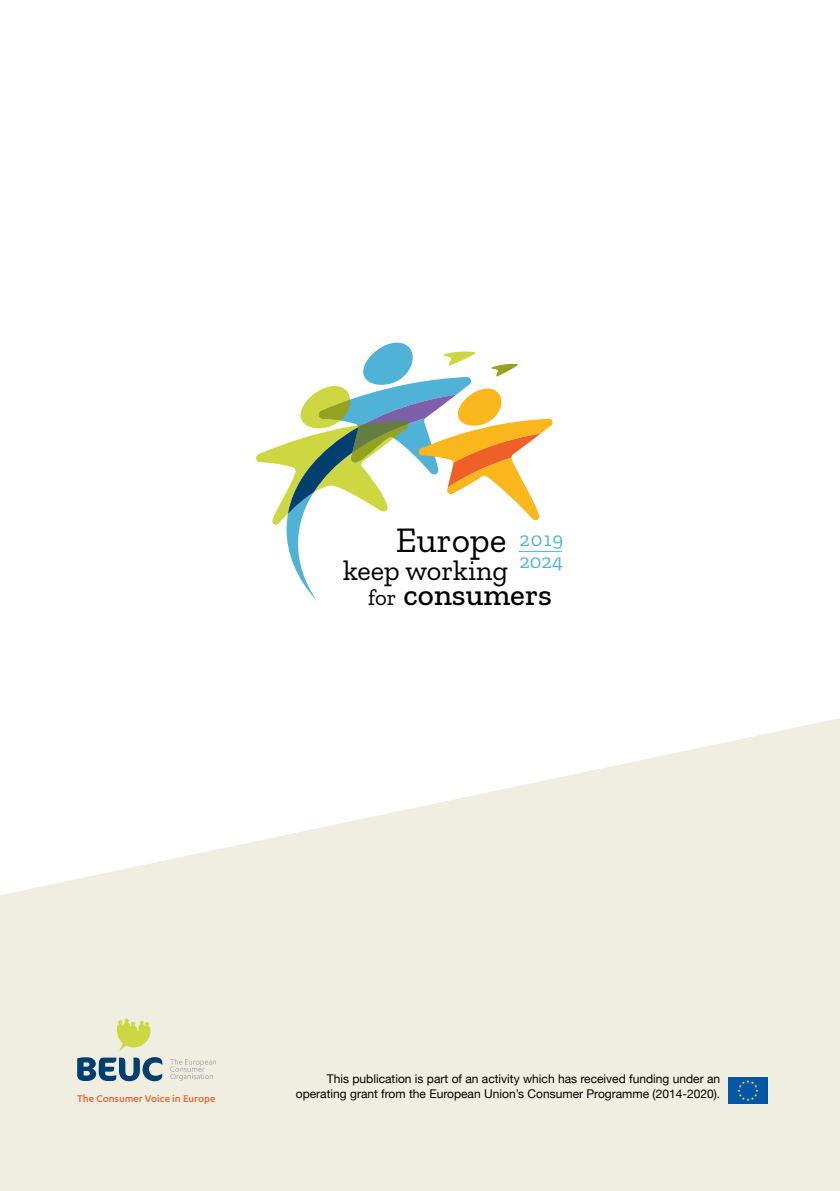
<style>
.page{position:relative;width:840px;height:1191px;background:#fff}
.page>*{position:absolute;margin:0;border:0;box-sizing:border-box;transform-origin:0 0}
.t1{font:35.6px "Zilla Slab";color:#000}
.t2{font:500 31px "Zilla Slab";color:#000}
.t3{font:28.4px "Zilla Slab";color:#000}
.t4{font:20.4px/21.6px "Zilla Slab";letter-spacing:.025em;color:#50b2d6}
.t5{font:12px/14.4px "Helvetica Neue";color:#000;text-align:right}
.t6{font:500 11.4px "Karbon";color:#ee6025}
.s1{font-weight:400;font-size:22.8px}
</style>
<div class="page">
<svg style="left:0;top:718px;width:839px;height:473px;fill:#f0eee1"></svg>
<svg style="left:256px;top:342px;width:297px;height:259px"></svg>
<hr style="left:518px;top:551px;width:43px;height:1px;background:#50b2d6">
<img style="left:728px;top:1077px;width:39px;height:26px">
<svg style="left:77px;top:1057px;width:85px;height:24px;background:#64889e"></svg>
<svg style="left:170px;top:1058px;width:46px;height:22px"></svg>
<svg style="left:117px;top:1018px;width:33px;height:33px"></svg>
<h1 class="t1" style="left:395px;top:520px;width:112px">Europe</h1>
<h3 class="t3" style="left:343px;top:554px;width:166px">keep working</h3>
<h2 class="t2" style="left:368px;top:578px;width:185px"><span class="s1">for</span> consumers</h2>
<h3 class="t4" style="left:519px;top:528px;width:45px">2019<br>2024</h3>
<p class="t6" style="left:77px;top:1092px;width:140px">The Consumer Voice in Europe</p>
<p class="t5" style="left:296px;top:1072px;width:425px">This publication is part of an activity which has received funding under an operating grant from the European Union’s Consumer Programme (2014-2020).</p>
</div>
